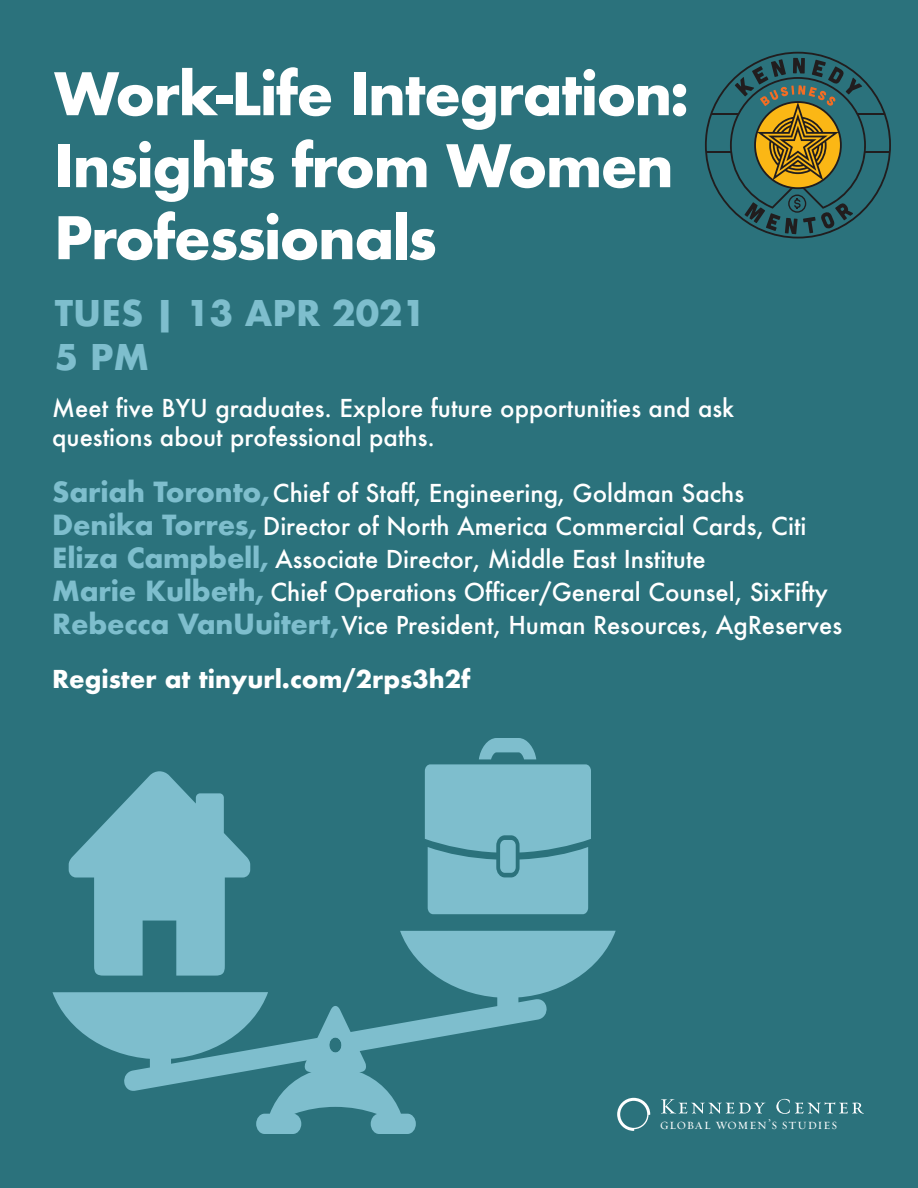
<style>
.page{position:relative;width:918px;height:1188px;background:#2b727c}
.page>*{position:absolute;margin:0;border:0;box-sizing:border-box;transform-origin:0 0}
.t1{font:700 57px/72px "Futura";letter-spacing:-.025em;color:#fff}
.t2{font:700 34.5px/44.4px "Futura";color:#7ebecd}
.t3{font:500 24px/33px "Futura";color:#fff}
.t4{font:700 24px "Futura";color:#fff}
.t5{font:15px "Requiem Display HTF Small Caps";letter-spacing:.05em;color:#fff}
.s1{font-weight:700;font-size:27px;color:#7ebecd}
</style>
<div class="page">
<svg style="left:661px;top:1099px;width:104px;height:15px"></svg>
<svg style="left:776px;top:1099px;width:88px;height:15px"></svg>
<svg style="left:52px;top:738px;width:598px;height:396px"></svg>
<svg style="left:705px;top:52px;width:186px;height:186px"></svg>
<h1 class="t1" style="left:54px;top:58px;width:637px">Work-Life Integration:<br>Insights from Women<br>Professionals</h1>
<h2 class="t2" style="left:55px;top:291px;width:373px">TUES | 13 APR 2021<br>5 PM</h2>
<p class="t3" style="left:52px;top:393px;width:683px;line-height:28.8px">Meet five BYU graduates. Explore future opportunities and ask questions about professional paths.</p>
<p class="t3" style="left:52px;top:477px;width:792px"><span class="s1">Sariah Toronto,</span>Chief of Staff, Engineering, Goldman Sachs <span class="s1">Denika Torres,</span> Director of North America Commercial Cards, Citi <span class="s1">Eliza Campbell,</span> Associate Director, Middle East Institute<br><span class="s1">Marie Kulbeth,</span> Chief Operations Officer/General Counsel, SixFifty <span class="s1">Rebecca VanUuitert,</span> Vice President, Human Resources, AgReserves</p>
<p class="t4" style="left:52px;top:662px;width:420px">Register at tinyurl.com/2rps3h2f</p>
<p class="t5" style="left:660px;top:1115px;width:179px">global women’s studies</p>
</div>
